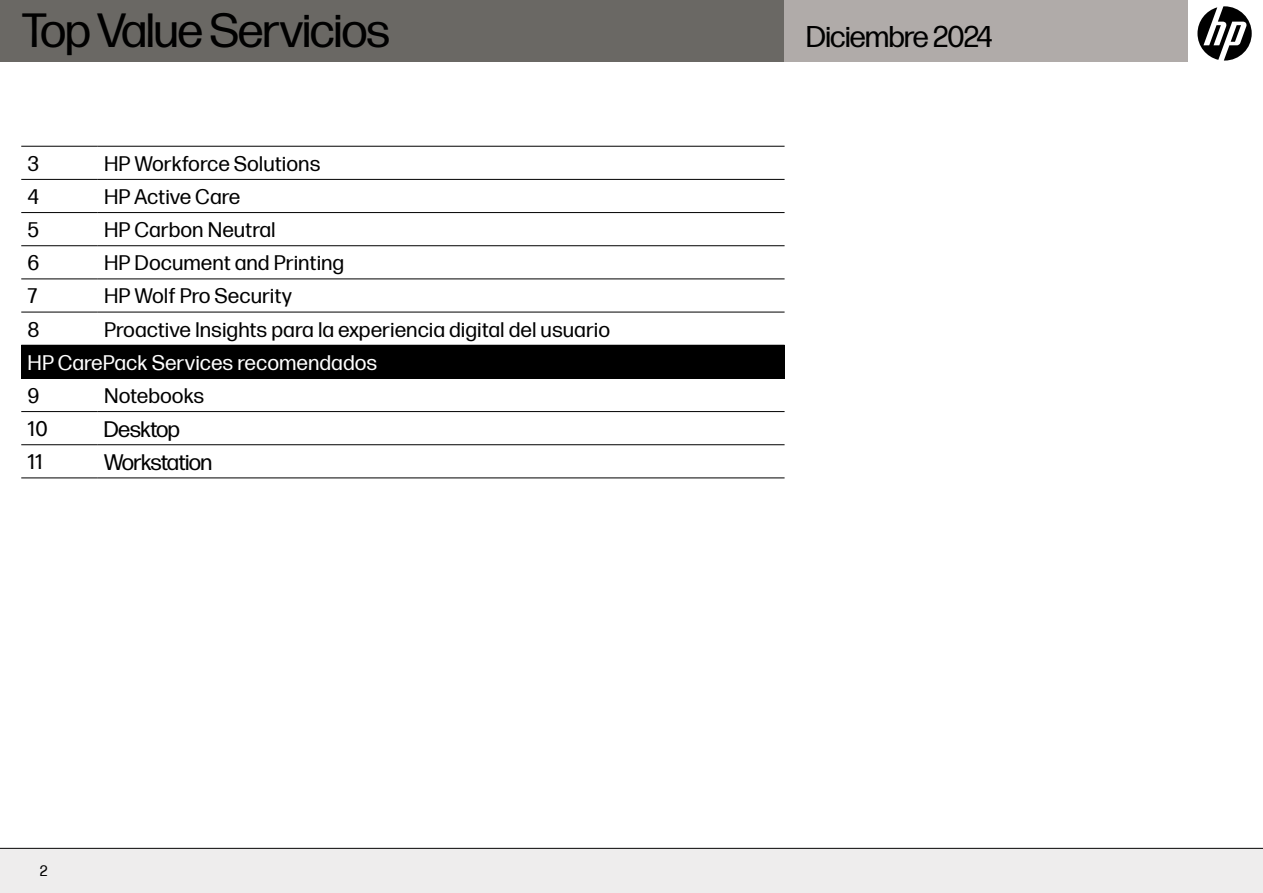
<style>
.page{position:relative;width:1263px;height:893px;background:#fff}
.page>*{position:absolute;margin:0;border:0;box-sizing:border-box;transform-origin:0 0}
.t1{font:48px "Forma DJR Display";color:#000}
.t2{font:30px "Forma DJR Display";color:#000}
.t3{font:22.5px "Forma DJR Display";color:#000}
.t4{font:21px "Forma DJR Micro";color:#000}
.t5{font:21px "Forma DJR Micro";color:#fff}
.t6{font:15px "Forma DJR Micro";color:#000}
</style>
<div class="page">
<div style="left:0;top:0;width:784px;height:62px;background:#6a6864"></div>
<div style="left:784px;top:0;width:404px;height:62px;background:#b0aba9"></div>
<svg style="left:1197px;top:6px;width:55px;height:55px"></svg>
<div style="left:21px;top:345px;width:763px;height:33px;background:#000"></div>
<hr style="left:21px;top:146px;width:77px;height:1px;background:#000">
<hr style="left:98px;top:146px;width:686px;height:1px;background:#000">
<hr style="left:21px;top:179px;width:77px;height:1px;background:#000">
<hr style="left:98px;top:212px;width:686px;height:1px;background:#000">
<hr style="left:21px;top:245px;width:77px;height:1px;background:#000">
<hr style="left:98px;top:245px;width:686px;height:1px;background:#000">
<hr style="left:21px;top:279px;width:77px;height:1px;background:#000">
<hr style="left:98px;top:279px;width:686px;height:1px;background:#000">
<hr style="left:21px;top:312px;width:77px;height:1px;background:#000">
<hr style="left:98px;top:312px;width:686px;height:1px;background:#000">
<hr style="left:21px;top:477px;width:77px;height:1px;background:#000">
<hr style="left:98px;top:477px;width:686px;height:1px;background:#000">
<hr style="left:98px;top:179px;width:686px;height:1px;background:#000">
<hr style="left:21px;top:212px;width:77px;height:1px;background:#000">
<hr style="left:21px;top:411px;width:77px;height:1px;background:#000">
<hr style="left:98px;top:411px;width:686px;height:1px;background:#000">
<hr style="left:21px;top:444px;width:77px;height:1px;background:#000">
<hr style="left:98px;top:444px;width:686px;height:1px;background:#000">
<div style="left:0;top:849px;width:1263px;height:44px;background:#eeeded"></div>
<hr style="left:0;top:848px;width:1263px;height:1px;background:#000">
<h1 class="t1" style="left:22px;top:-3px;width:369px">Top Value Servicios</h1>
<p class="t4" style="left:28px;top:148px;width:13px">3</p>
<p class="t4" style="left:104px;top:148px;width:218px">HP Workforce Solutions</p>
<p class="t4" style="left:28px;top:181px;width:13px">4</p>
<p class="t4" style="left:104px;top:181px;width:138px">HP Active Care</p>
<p class="t4" style="left:28px;top:215px;width:13px">5</p>
<p class="t4" style="left:104px;top:215px;width:173px">HP Carbon Neutral</p>
<p class="t4" style="left:28px;top:248px;width:13px">6</p>
<p class="t4" style="left:104px;top:248px;width:242px">HP Document and Printing</p>
<p class="t4" style="left:28px;top:281px;width:11px">7</p>
<p class="t4" style="left:104px;top:281px;width:189px">HP Wolf Pro Security</p>
<p class="t4" style="left:28px;top:314px;width:14px">8</p>
<p class="t4" style="left:104px;top:314px;width:507px">Proactive Insights para la experiencia digital del usuario</p>
<p class="t5" style="left:28px;top:347px;width:351px">HP CarePack Services recomendados</p>
<p class="t4" style="left:28px;top:380px;width:13px">9</p>
<p class="t4" style="left:104px;top:380px;width:102px">Notebooks</p>
<p class="t4" style="left:28px;top:414px;width:22px">10</p>
<p class="t3" style="left:104px;top:413px;width:77px">Desktop</p>
<p class="t4" style="left:28px;top:447px;width:17px">11</p>
<p class="t3" style="left:104px;top:446px;width:109px">Workstation</p>
<p class="t6" style="left:40px;top:860px;width:9px">2</p>
<h2 class="t2" style="left:807px;top:16px;width:187px">Diciembre 2024</h2>
</div>
